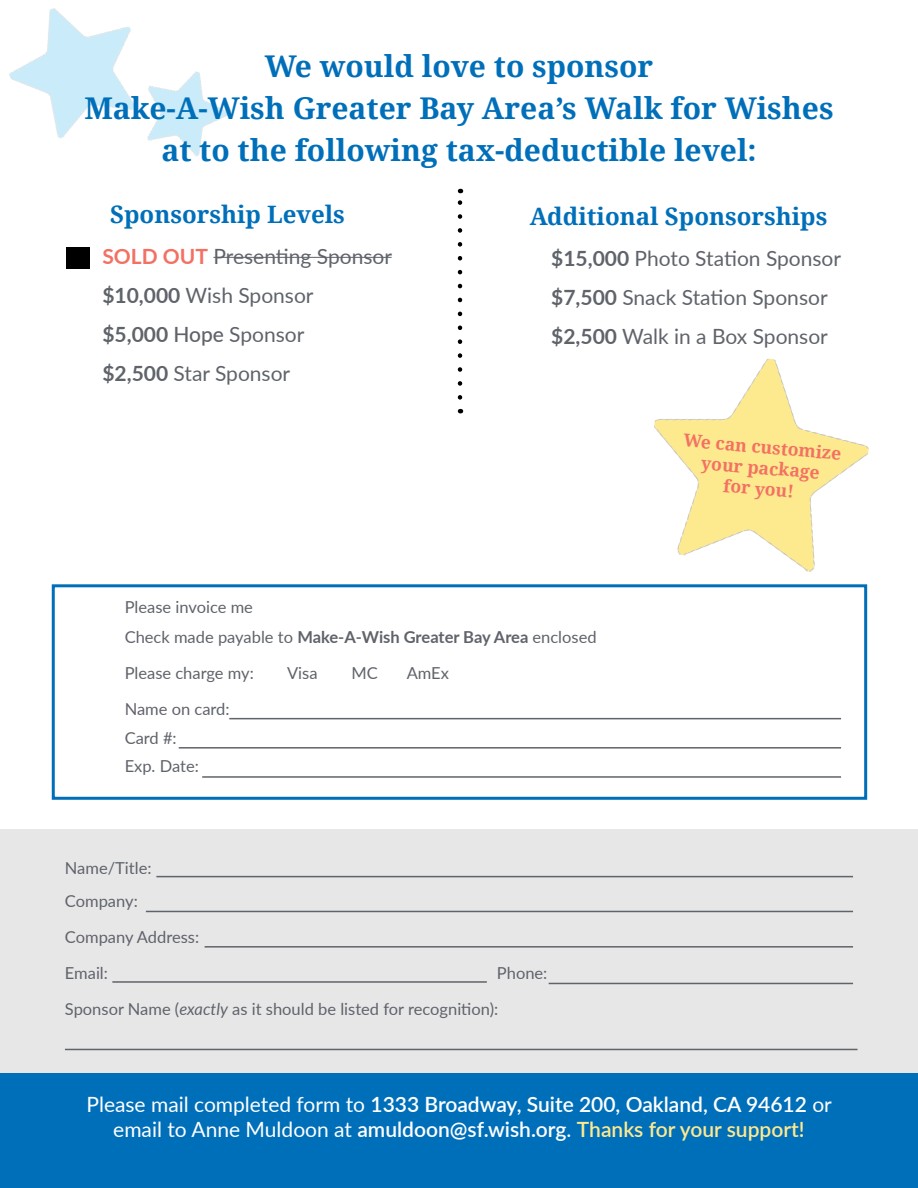
<style>
.page{position:relative;width:918px;height:1188px;background:#fff}
.page>*{position:absolute;margin:0;border:0;box-sizing:border-box;transform-origin:0 0}
.t1{font:700 30px/42px "Droid Serif";color:#006fba;text-align:center}
.t2{font:700 24px "Droid Serif";color:#006fba}
.t3{font:21px/39px "Lato";color:#5f636a}
.t4{font:600 21px/25.2px "Lato";color:#fff;text-align:center}
.t5{font:700 17.55px/21px "Droid Serif";color:#f37163;text-align:center}
.t6{font:16.5px/28.5px "Lato";color:#5f636a}
.s1{font-weight:700;color:#f37163}
.s2{font-weight:700}
.s3{font-weight:500}
.s4{font-style:italic}
.s5{font-weight:400}
.s6{color:#ffe98f}
</style>
<div class="page">
<img style="left:9px;top:8px;width:124px;height:131px">
<img style="left:133px;top:71px;width:96px;height:86px">
<div style="left:52px;top:584px;width:815px;height:216px;border:3px solid #006fba"></div>
<hr style="left:229px;top:718px;width:612px;height:1px;background:#5f636a">
<hr style="left:202px;top:776px;width:639px;height:2px;background:#5f636a">
<div style="left:0;top:829px;width:918px;height:256px;background:#e7e7e8"></div>
<div style="left:0;top:1074px;width:918px;height:114px;background:#006fba"></div>
<hr style="left:179px;top:747px;width:662px;height:2px;background:#5f636a">
<hr style="left:156px;top:876px;width:697px;height:1px;background:#5f636a">
<hr style="left:146px;top:911px;width:707px;height:1px;background:#5f636a">
<hr style="left:205px;top:946px;width:648px;height:2px;background:#5f636a">
<hr style="left:549px;top:983px;width:304px;height:1px;background:#5f636a">
<hr style="left:112px;top:981px;width:375px;height:2px;background:#5f636a">
<hr style="left:65px;top:1049px;width:793px;height:1px;background:#5f636a">
<img style="left:654px;top:358px;width:215px;height:214px">
<hr style="left:213px;top:257px;width:179px;height:1px;background:#5f636a">
<svg style="left:458px;top:189px;width:4px;height:208px"></svg>
<div style="left:66px;top:247px;width:23px;height:22px;background:#000"></div>
<h1 class="t1" style="left:84px;top:44px;width:751px">We would love to sponsor<br>Make-A-Wish Greater Bay Area’s Walk for Wishes at to the following tax-deductible level:</h1>
<h2 class="t2" style="left:110px;top:197px;width:236px">Sponsorship Levels</h2>
<h2 class="t2" style="left:530px;top:199px;width:299px">Additional Sponsorships</h2>
<p class="t3" style="left:102px;top:236px;width:291px"><span class="s1">SOLD OUT</span> Presenting Sponsor <span class="s2">$10,000</span> Wish Sponsor<br><span class="s2">$5,000</span> <span class="s3">Hope</span> Sponsor<br><span class="s2">$2,500</span> Star Sponsor</p>
<p class="t3" style="left:551px;top:238px;width:291px"><span class="s2">$15,000</span> Photo Station Sponsor <span class="s2">$7,500</span> Snack Station Sponsor <span class="s2">$2,500</span> Walk in a Box Sponsor</p>
<p class="t6" style="left:125px;top:591px;width:473px;line-height:30px">Please invoice me<br>Check made payable to <span class="s2">Make-A-Wish Greater Bay Area</span> enclosed</p>
<p class="t6" style="left:125px;top:658px;width:131px">Please charge my:</p>
<p class="t6" style="left:287px;top:658px;width:32px">Visa</p>
<p class="t6" style="left:351px;top:658px;width:28px">MC</p>
<p class="t6" style="left:407px;top:658px;width:44px">AmEx</p>
<p class="t6" style="left:125px;top:694px;width:106px">Name on card:<br>Card #:<br>Exp. Date:</p>
<p class="t6" style="left:65px;top:850px;width:88px;line-height:33px">Name/Title:<br>Company:</p>
<p class="t6" style="left:65px;top:918px;width:136px;line-height:36px">Company Address:<br>Email:</p>
<p class="t6" style="left:65px;top:954px;width:484px;line-height:36px;text-indent:432px">Phone:<br>Sponsor Name (<span class="s4">exactly</span> as it should be listed for recognition):</p>
<p class="t5" style="left:685px;top:429px;width:160px;rotate:5deg">We can customize your package<br>for you!</p>
<p class="t4" style="left:87px;top:1091px;width:747px"><span class="s5">Please mail completed form to</span> 1333 Broadway, Suite 200, Oakland, CA 94612 <span class="s5">or email to Anne Muldoon at</span> amuldoon@sf.wish.org<span class="s5">.</span> <span class="s6">Thanks for your support!</span></p>
</div>
